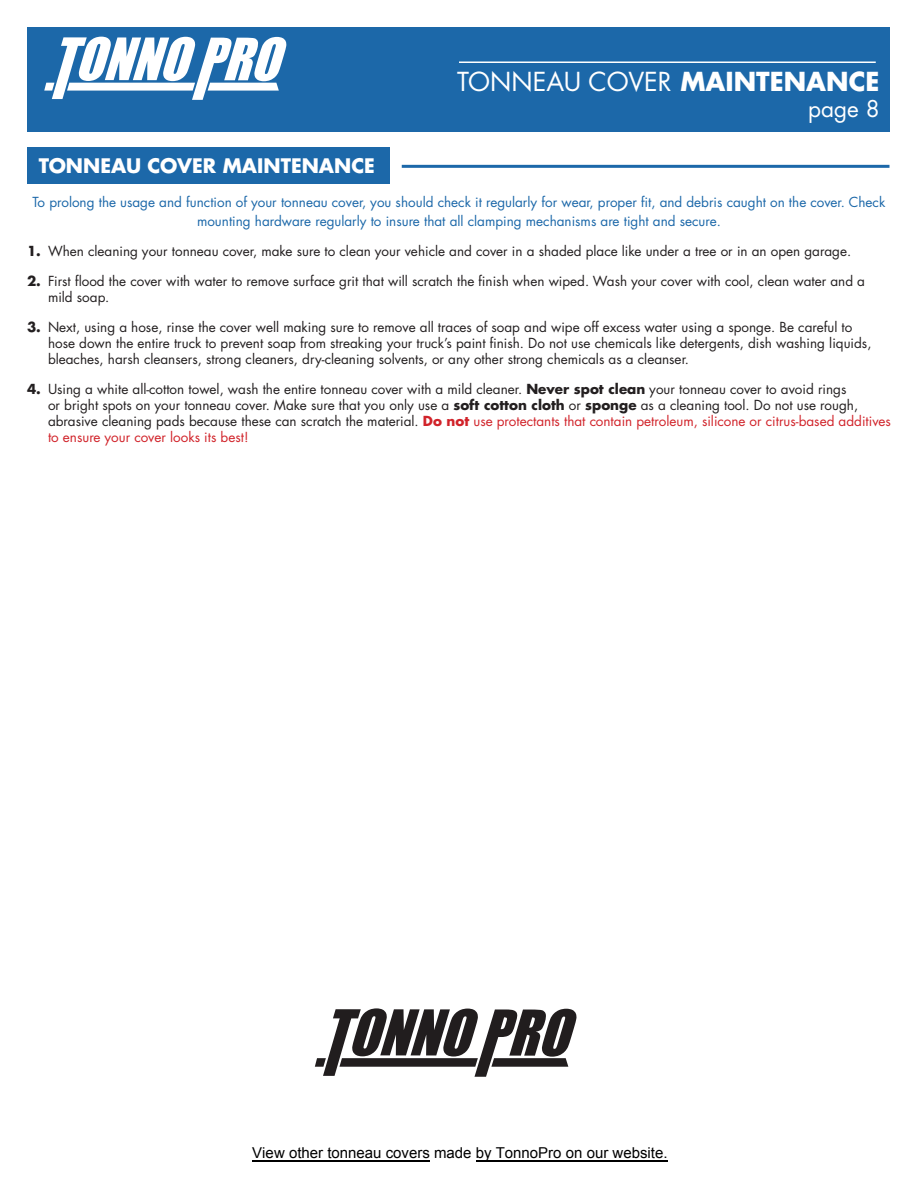
<style>
.page{position:relative;width:918px;height:1188px;background:#fff}
.page>*{position:absolute;margin:0;border:0;box-sizing:border-box;transform-origin:0 0}
.t1{font:25.5px "Futura LT Pro";color:#fff}
.t2{font:22.5px "Futura LT Pro";color:#fff}
.t3{font:700 19.5px "Futura LT Pro";color:#fff}
.t4{font:15px "Arial";color:#000}
.t5{font:13.5px/16.2px "Futura LT Pro";color:#231f20}
.t6{font:13.5px/19.8px "Futura LT Pro";color:#1c68a9;text-align:center}
.s1{font-weight:700}
.s2{font-weight:700;color:#d1232a}
.s3{color:#d1232a}
</style>
<div class="page">
<div style="left:28px;top:27px;width:862px;height:104px;background:#1c68a9"></div>
<svg style="left:44px;top:37px;width:242px;height:63px"></svg>
<hr style="left:459px;top:61px;width:417px;height:2px;background:#fff">
<hr style="left:402px;top:165px;width:488px;height:3px;background:#1c68a9">
<div style="left:27px;top:147px;width:363px;height:37px;background:#1c68a9"></div>
<svg style="left:315px;top:1008px;width:262px;height:69px"></svg>
<hr style="left:476px;top:1160px;width:192px;height:1px;background:#000">
<hr style="left:252px;top:1160px;width:178px;height:1px;background:#000">
<p class="t3" style="left:39px;top:150px;width:338px">TONNEAU COVER MAINTENANCE</p>
<p class="t1" style="left:457px;top:64px;width:424px">TONNEAU COVER <span class="s1">MAINTENANCE</span></p>
<p class="t2" style="left:808px;top:94px;width:73px">page 8</p>
<p class="t6" style="left:33px;top:192px;width:854px">To prolong the usage and function of your tonneau cover, you should check it regularly for wear, proper fit, and debris caught on the cover. Check mounting hardware regularly to insure that all clamping mechanisms are tight and secure.</p>
<p class="t5" style="left:27px;top:243px;width:826px"><span class="s1">1.</span> When cleaning your tonneau cover, make sure to clean your vehicle and cover in a shaded place like under a tree or in an open garage.</p>
<p class="t5" style="left:48px;top:273px;width:819px;text-indent:-21px"><span class="s1">2.</span> First flood the cover with water to remove surface grit that will scratch the finish when wiped. Wash your cover with cool, clean water and a mild soap.</p>
<p class="t5" style="left:48px;top:318px;width:825px;text-indent:-21px"><span class="s1">3.</span> Next, using a hose, rinse the cover well making sure to remove all traces of soap and wipe off excess water using a sponge. Be careful to hose down the entire truck to prevent soap from streaking your truck’s paint finish. Do not use chemicals like detergents, dish washing liquids, bleaches, harsh cleansers, strong cleaners, dry-cleaning solvents, or any other strong chemicals as a cleanser.</p>
<p class="t5" style="left:48px;top:381px;width:844px;text-indent:-21px"><span class="s1">4.</span> Using a white all-cotton towel, wash the entire tonneau cover with a mild cleaner. <span class="s1">Never spot clean</span> your tonneau cover to avoid rings<br>or bright spots on your tonneau cover. Make sure that you only use a <span class="s1">soft cotton cloth</span> or <span class="s1">sponge</span> as a cleaning tool. Do not use rough, abrasive cleaning pads because these can scratch the material. <span class="s2">Do not</span> <span class="s3">use protectants that contain petroleum, silicone or citrus-based additives to ensure your cover looks its best!</span></p>
<p class="t4" style="left:252px;top:1142px;width:417px">View other tonneau covers made by TonnoPro on our website.</p>
</div>
